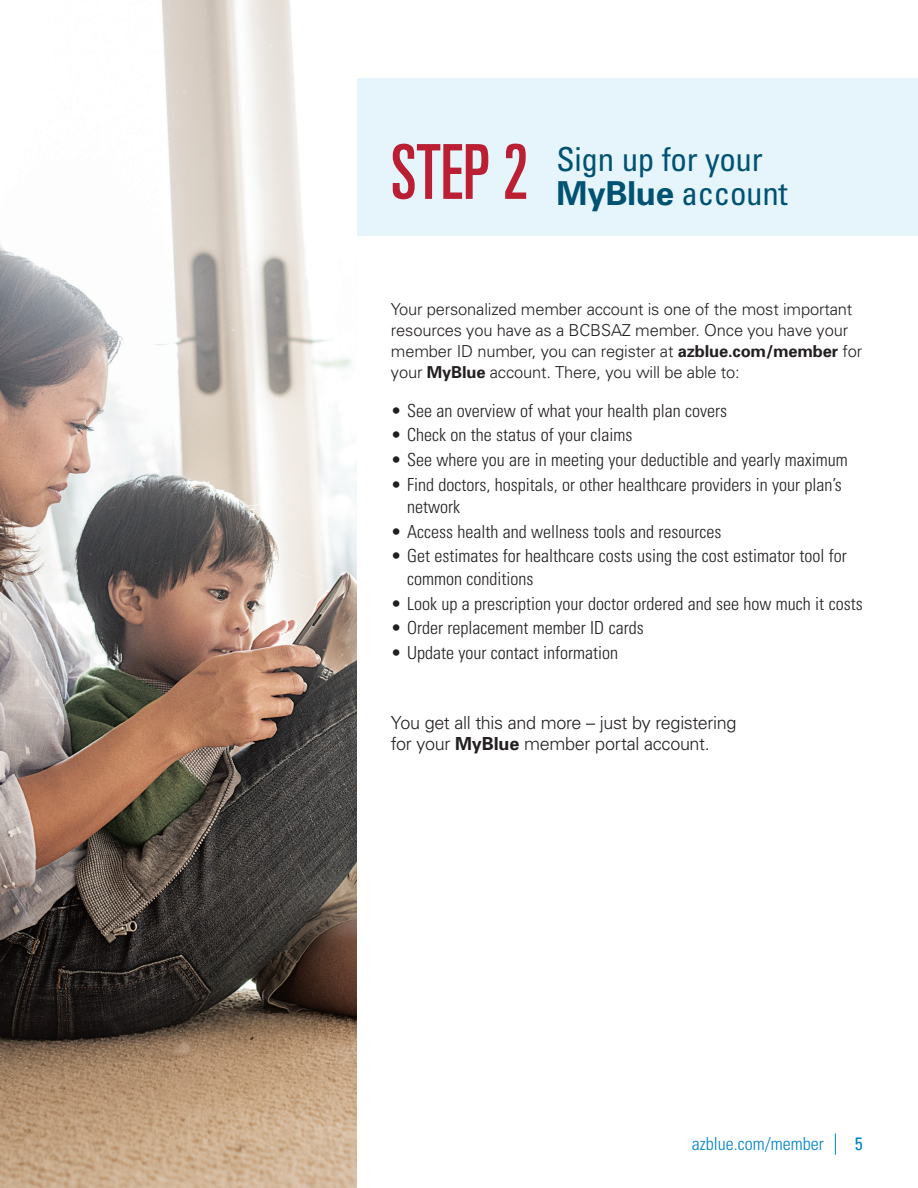
<style>
.page{position:relative;width:918px;height:1188px;background:#fff}
.page>*{position:absolute;margin:0;border:0;box-sizing:border-box;transform-origin:0 0}
.t1{font:ultra-condensed 75.9px "Univers";color:#ba1f33;scale:.91 1}
.t2{font:condensed 33px/34.5px "Univers";letter-spacing:-.01em;color:#005273}
.t3{font:300 condensed 18px/22.5px "Univers";color:#231f20}
.t4{font:300 18px/21px "Univers";letter-spacing:-.02em;color:#231f20}
.t5{font:300 condensed 18px "Univers";color:#0082c5}
.t6{font:condensed 18px "Univers";color:#0082c5}
.t7{font:300 16.5px/21px "Univers";letter-spacing:-.01em;color:#231f20}
.s1{font-weight:700;font-stretch:normal}
.s2{font-weight:700}
</style>
<div class="page">
<div style="left:0;top:78px;width:918px;height:157px;background:#e6f5fc"></div>
<img style="left:0;top:0;width:356px;height:1188px">
<svg style="left:835px;top:1133px;width:1px;height:22px"></svg>
<h1 class="t1" style="left:391px;top:129px;width:153px">STEP 2</h1>
<h2 class="t2" style="left:557px;top:141px;width:233px">Sign up for your<br><span class="s1">MyBlue</span> account</h2>
<p class="t7" style="left:391px;top:299px;width:473px">Your personalized member account is one of the most important resources you have as a BCBSAZ member. Once you have your member ID number, you can register at <span class="s2">azblue.com/member</span> for your <span class="s2">MyBlue</span> account. There, you will be able to:</p>
<p class="t3" style="left:391px;top:399px;width:338px">• See an overview of what your health plan covers</p>
<p class="t3" style="left:391px;top:423px;width:243px">• Check on the status of your claims</p>
<p class="t3" style="left:391px;top:448px;width:458px">• See where you are in meeting your deductible and yearly maximum</p>
<p class="t3" style="left:407px;top:473px;width:436px;text-indent:-16px">• Find doctors, hospitals, or other healthcare providers in your plan’s network</p>
<p class="t3" style="left:391px;top:520px;width:332px">• Access health and wellness tools and resources</p>
<p class="t3" style="left:407px;top:545px;width:441px;text-indent:-16px">• Get estimates for healthcare costs using the cost estimator tool for common conditions</p>
<p class="t3" style="left:391px;top:592px;width:473px">• Look up a prescription your doctor ordered and see how much it costs</p>
<p class="t3" style="left:391px;top:616px;width:254px">• Order replacement member ID cards</p>
<p class="t3" style="left:391px;top:641px;width:229px">• Update your contact information</p>
<p class="t4" style="left:391px;top:712px;width:347px">You get all this and more – just by registering for your <span class="s2">MyBlue</span> member portal account.</p>
<p class="t5" style="left:692px;top:1133px;width:133px">azblue.com/member</p>
<p class="t6" style="left:855px;top:1133px;width:9px">5</p>
</div>
